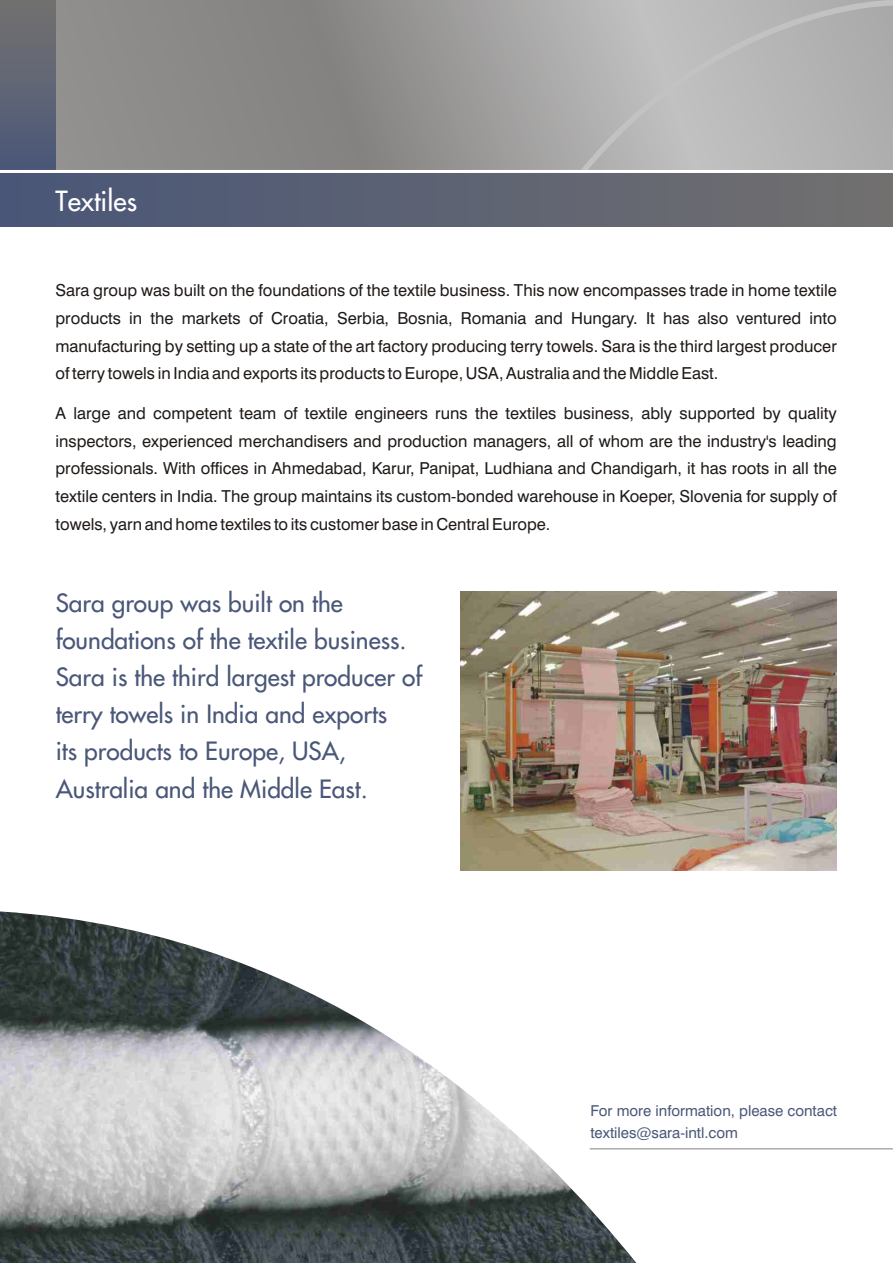
<style>
.page{position:relative;width:893px;height:1263px;background:#fff}
.page>*{position:absolute;margin:0;border:0;box-sizing:border-box;transform-origin:0 0}
.t1{font:27px "Futura";color:#fff}
.t2{font:24.45px/37.2px "Futura";color:#4a5778}
.t3{font:16.5px/27.8px "Swiss 721 BT";color:#1f1a17;text-align:justify}
.t4{font:15px/21.6px "Swiss 721 BT";color:#4a5778}
</style>
<div class="page">
<svg style="left:55px;top:0;width:524px;height:170px;background:#91908f"></svg>
<div style="left:0;top:173px;width:893px;height:53px;background:linear-gradient(to right,#495677,#72706f)"></div>
<hr style="left:590px;top:1148px;width:303px;height:1px;background:#828282">
<img style="left:460px;top:592px;width:377px;height:279px">
<img style="left:0;top:911px;width:636px;height:352px">
<div style="left:0;top:0;width:55px;height:170px;background:linear-gradient(to bottom,#747271,#4b5879)"></div>
<svg style="left:579px;top:0;width:314px;height:170px;background:#b8b7b7"></svg>
<h1 class="t1" style="left:55px;top:184px;width:83px">Textiles</h1>
<p class="t3" style="left:55px;top:278px;width:783px">Sara group was built on the foundations of the textile business. This now encompasses trade in home textile products in the markets of Croatia, Serbia, Bosnia, Romania and Hungary. It has also ventured into manufacturing by setting up a state of the art factory producing terry towels. Sara is the third largest producer of terry towels in India and exports its products to Europe, USA, Australia and the Middle East.</p>
<p class="t3" style="left:55px;top:401px;width:783px">A large and competent team of textile engineers runs the textiles business, ably supported by quality inspectors, experienced merchandisers and production managers, all of whom are the industry's leading professionals. With offices in Ahmedabad, Karur, Panipat, Ludhiana and Chandigarh, it has roots in all the textile centers in India. The group maintains its custom-bonded warehouse in Koeper, Slovenia for supply of towels, yarn and home textiles to its customer base in Central Europe.</p>
<h2 class="t2" style="left:56px;top:584px;width:368px">Sara group was built on the foundations of the textile business.<br>Sara is the third largest producer of terry towels in India and exports<br>its products to Europe, USA,<br>Australia and the Middle East.</h2>
<p class="t4" style="left:590px;top:1102px;width:248px">For more information, please contact textiles@sara-intl.com</p>
</div>
